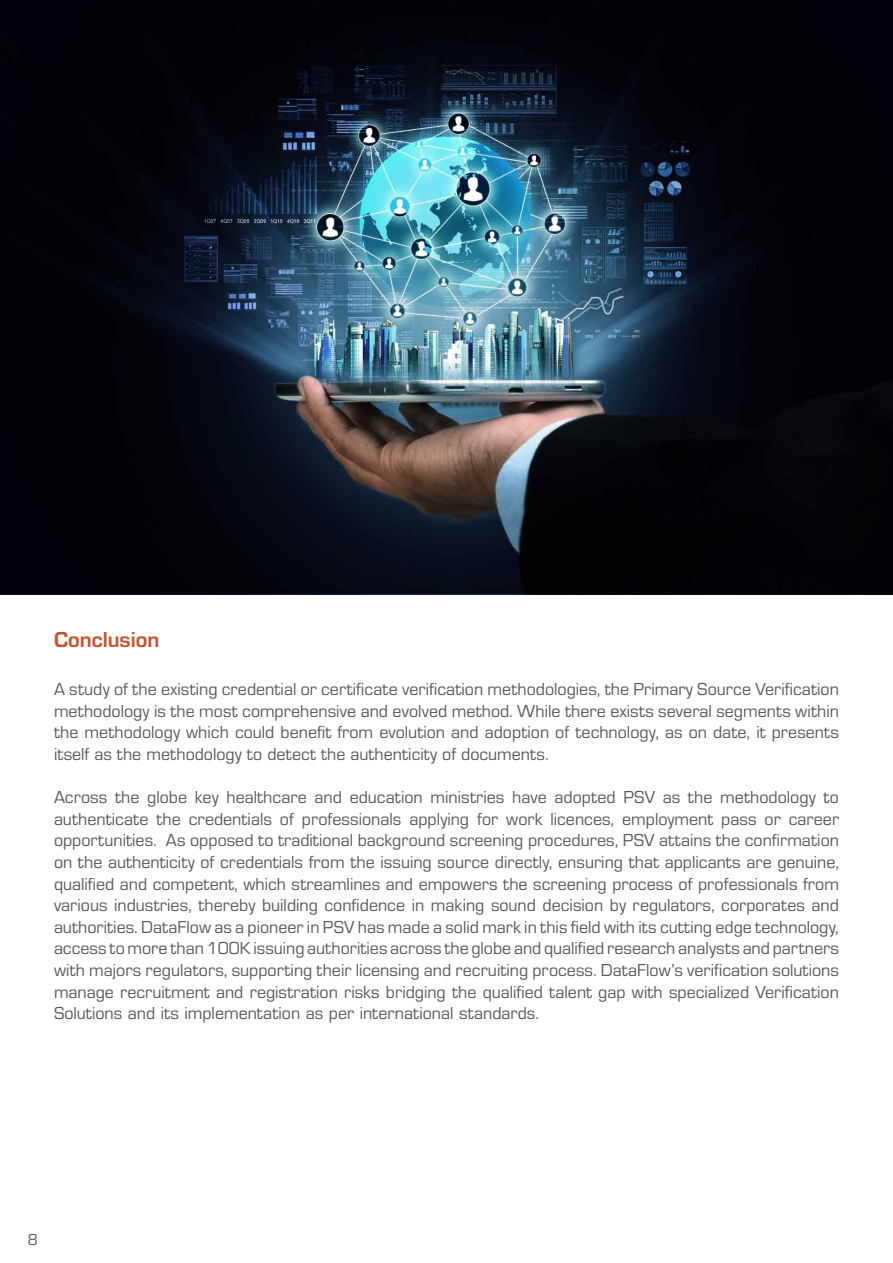
<style>
.page{position:relative;width:893px;height:1263px;background:#fff}
.page>*{position:absolute;margin:0;border:0;box-sizing:border-box;transform-origin:0 0}
.t1{font:700 22.5px "Eurostile";color:#c75328}
.t2{font:18px/21.6px "Eurostile";color:#58595b;text-align:justify}
.t3{font:16.5px "Eurostile";color:#58595b}
</style>
<div class="page">
<img style="left:0;top:0;width:893px;height:594px">
<p class="t1" style="left:54px;top:623px;width:107px">Conclusion</p>
<p class="t2" style="left:54px;top:678px;width:786px">A study of the existing credential or certificate verification methodologies, the Primary Source Verification methodology is the most comprehensive and evolved method. While there exists several segments within the methodology which could benefit from evolution and adoption of technology, as on date, it presents itself as the methodology to detect the authenticity of documents.</p>
<p class="t2" style="left:54px;top:786px;width:787px">Across the globe key healthcare and education ministries have adopted PSV as the methodology to authenticate the credentials of professionals applying for work licences, employment pass or career opportunities. As opposed to traditional background screening procedures, PSV attains the confirmation on the authenticity of credentials from the issuing source directly, ensuring that applicants are genuine, qualified and competent, which streamlines and empowers the screening process of professionals from various industries, thereby building confidence in making sound decision by regulators, corporates and authorities. DataFlow as a pioneer in PSV has made a solid mark in this field with its cutting edge technology, access to more than 100K issuing authorities across the globe and qualified research analysts and partners with majors regulators, supporting their licensing and recruiting process. DataFlow’s verification solutions manage recruitment and registration risks bridging the qualified talent gap with specialized Verification Solutions and its implementation as per international standards.</p>
<p class="t3" style="left:28px;top:1231px;width:12px">8</p>
</div>
